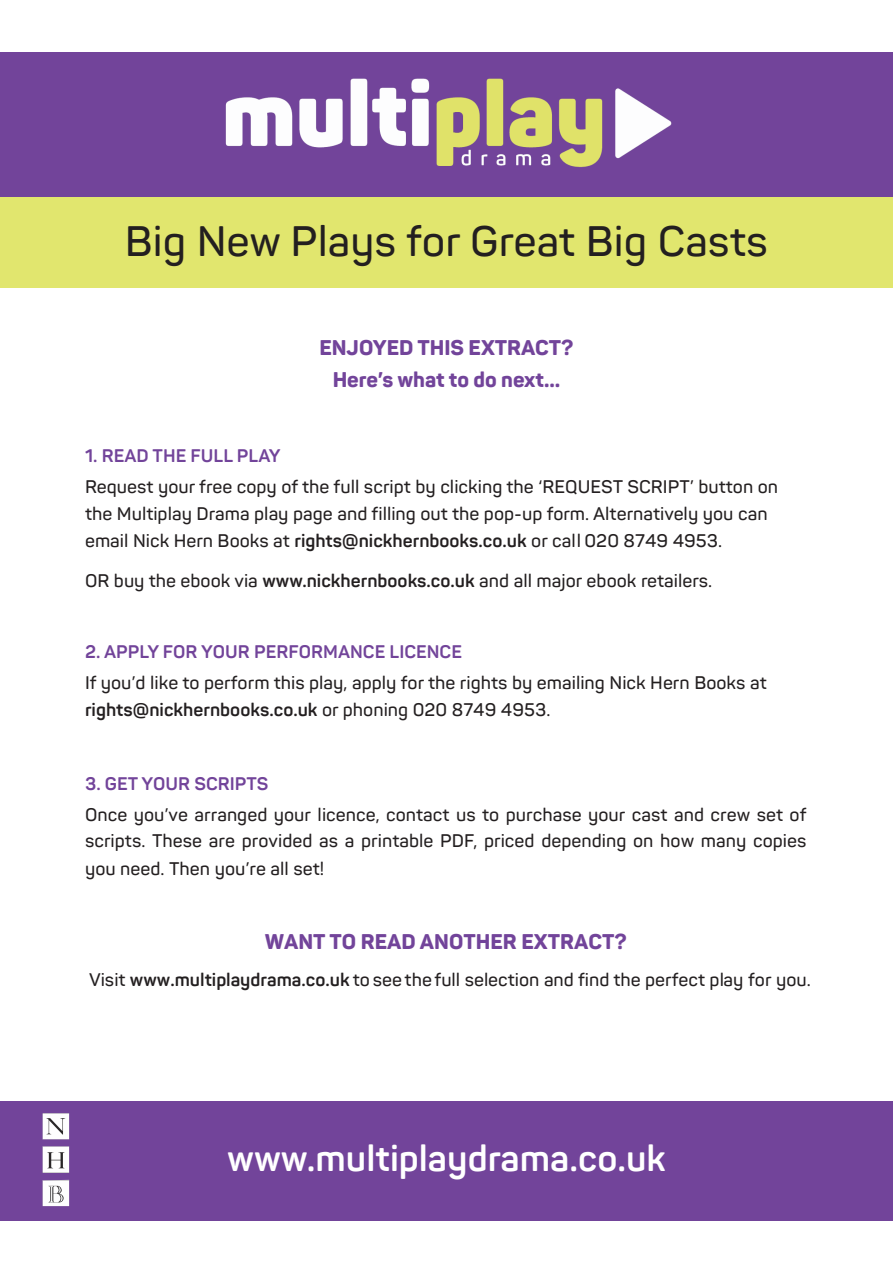
<style>
.page{position:relative;width:893px;height:1263px;background:#fff}
.page>*{position:absolute;margin:0;border:0;box-sizing:border-box;transform-origin:0 0}
.t1{font:600 42px "Panton";color:#231f20}
.t2{font:700 36px "Panton";color:#fff}
.t3{font:800 21px/31.5px "Panton";color:#72449a;text-align:center}
.t4{font:600 18px/27px "Panton";color:#231f20}
.t5{font:700 18px "Panton";color:#72449a}
.s1{font-weight:700}
</style>
<div class="page">
<div style="left:0;top:191px;width:893px;height:97px;background:#e1e66e"></div>
<div style="left:0;top:53px;width:893px;height:144px;background:#72449a"></div>
<img style="left:225px;top:78px;width:447px;height:89px">
<div style="left:0;top:1101px;width:893px;height:119px;background:#72449a"></div>
<img style="left:43px;top:1113px;width:26px;height:93px">
<h1 class="t1" style="left:125px;top:218px;width:645px">Big New Plays for Great Big Casts</h1>
<p class="t3" style="left:319px;top:332px;width:256px">ENJOYED THIS EXTRACT?<br>Here’s what to do next…</p>
<p class="t5" style="left:85px;top:446px;width:197px">1. READ THE FULL PLAY</p>
<p class="t4" style="left:85px;top:473px;width:695px">Request your free copy of the full script by clicking the ‘REQUEST SCRIPT’ button on the Multiplay Drama play page and filling out the pop-up form. Alternatively you can email Nick Hern Books at <span class="s1">rights@nickhernbooks.co.uk</span> or call 020 8749 4953.</p>
<p class="t4" style="left:85px;top:567px;width:629px">OR buy the ebook via <span class="s1">www.nickhernbooks.co.uk</span> and all major ebook retailers.</p>
<p class="t5" style="left:85px;top:642px;width:378px">2. APPLY FOR YOUR PERFORMANCE LICENCE</p>
<p class="t4" style="left:85px;top:669px;width:683px">If you’d like to perform this play, apply for the rights by emailing Nick Hern Books at <span class="s1">rights@nickhernbooks.co.uk</span> or phoning 020 8749 4953.</p>
<p class="t5" style="left:85px;top:773px;width:185px">3. GET YOUR SCRIPTS</p>
<p class="t4" style="left:85px;top:802px;width:723px;line-height:26.1px">Once you’ve arranged your licence, contact us to purchase your cast and crew set of scripts. These are provided as a printable PDF, priced depending on how many copies</p>
<p class="t4" style="left:85px;top:855px;width:241px">you need. Then you’re all set!</p>
<p class="t3" style="left:265px;top:925px;width:364px">WANT TO READ ANOTHER EXTRACT?</p>
<p class="t4" style="left:89px;top:966px;width:723px">Visit <span class="s1">www.multiplaydrama.co.uk</span> to seethe full selection and find the perfect play for you.</p>
<h2 class="t2" style="left:227px;top:1139px;width:440px">www.multiplaydrama.co.uk</h2>
</div>
